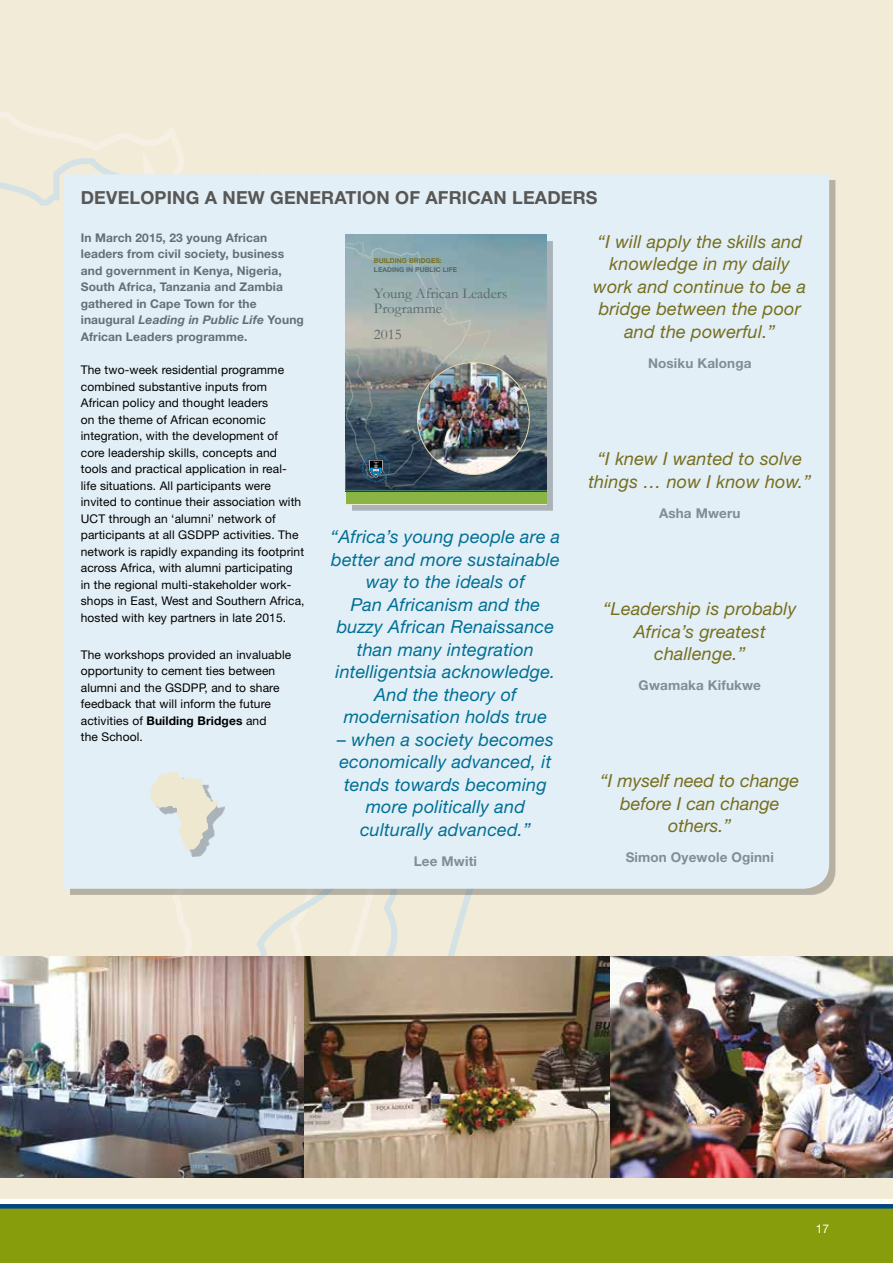
<style>
.page{position:relative;width:893px;height:1263px;background:#fff}
.page>*{position:absolute;margin:0;border:0;box-sizing:border-box;transform-origin:0 0}
.t1{font:italic 18px/22.5px "Helvetica Neue LT Std";letter-spacing:.01em;color:#006f95;text-align:center}
.t2{font:italic 18px/22.5px "Helvetica Neue LT Std";letter-spacing:.01em;color:#766e1e;text-align:center}
.t3{font:700 18px "Helvetica Neue LT Std";letter-spacing:.01em;color:#575756}
.t4{font:14.85px/14.9px "Garamond";color:#58666a}
.t5{font:700 13.5px "Helvetica Neue LT Std";letter-spacing:.01em;color:#808e93}
.t6{font:12px/16.5px "Helvetica Neue LT Std";letter-spacing:.01em;color:#000}
.t7{font:700 12px/16.5px "Helvetica Neue LT Std";letter-spacing:.01em;color:#627176}
.t8{font:12px "Helvetica Neue LT Std";color:#fff}
.t9{font:700 6.75px "Helvetica Neue LT Std";letter-spacing:.01em;color:#58666a}
.t10{font:700 6.75px "Helvetica Neue LT Std";letter-spacing:.01em;color:#766e1e}
.s1{font-style:italic}
.s2{font-weight:700}
</style>
<div class="page">
<div style="left:0;top:0;width:893px;height:1199px;background:#f1ebd8"></div>
<div style="left:0;top:1204px;width:893px;height:59px;background:#879d0c"></div>
<hr style="left:0;top:1204px;width:893px;height:4px;background:#048">
<svg style="left:0;top:112px;width:492px;height:845px"></svg>
<div style="left:64px;top:174px;width:765px;height:715px;background:#e3eff6"></div>
<div style="left:352px;top:241px;width:201px;height:269px;background:#000;opacity:.25"></div>
<div style="left:346px;top:491px;width:201px;height:13px;background:#8ab545"></div>
<img style="left:346px;top:235px;width:201px;height:255px">
<img style="left:417px;top:363px;width:112px;height:111px;border-radius:56px">
<hr style="left:346px;top:491px;width:201px;height:1px;background:#048">
<img style="left:346px;top:235px;width:144px;height:254px">
<div style="left:156px;top:777px;width:69px;height:79px;background:#000;opacity:.25"></div>
<svg style="left:150px;top:771px;width:69px;height:80px"></svg>
<img style="left:0;top:957px;width:305px;height:221px">
<img style="left:305px;top:957px;width:305px;height:221px">
<img style="left:610px;top:957px;width:283px;height:221px">
<h1 class="t3" style="left:81px;top:187px;width:518px">DEVELOPING A NEW GENERATION OF AFRICAN LEADERS</h1>
<p class="t7" style="left:81px;top:229px;width:225px">In March 2015, 23 young African leaders from civil society, business and government in Kenya, Nigeria, South Africa, Tanzania and Zambia gathered in Cape Town for the inaugural <span class="s1">Leading in Public Life</span> Young African Leaders programme.</p>
<p class="t6" style="left:81px;top:361px;width:225px">The two-week residential programme combined substantive inputs from African policy and thought leaders<br>on the theme of African economic integration, with the development of core leadership skills, concepts and tools and practical application in real&shy;life situations. All participants were invited to continue their association with UCT through an ‘alumni’ network of participants at all GSDPP activities. The network is rapidly expanding its footprint across Africa, with alumni participating in the regional multi-stakeholder work&shy;shops in East, West and Southern Africa, hosted with key partners in late 2015.</p>
<p class="t6" style="left:81px;top:646px;width:212px">The workshops provided an invaluable opportunity to cement ties between alumni and the GSDPP, and to share feedback that will inform the future activities of <span class="s2">Building Bridges</span> and<br>the School.</p>
<h1 class="t2" style="left:593px;top:230px;width:215px">“I will apply the skills and knowledge in my daily work and continue to be a bridge between the poor and the powerful.”</h1>
<p class="t5" style="left:648px;top:355px;width:105px">Nosiku Kalonga</p>
<p class="t10" style="left:374px;top:256px;width:69px">BUILDING BRIDGES:</p>
<p class="t9" style="left:374px;top:265px;width:85px">LEADING IN PUBLIC LIFE</p>
<p class="t4" style="left:374px;top:286px;width:135px">Young African Leaders<br>Programme</p>
<p class="t4" style="left:374px;top:326px;width:29px">2015</p>
<h1 class="t2" style="left:588px;top:447px;width:224px">“I knew I wanted to solve things … now I know how.”</h1>
<p class="t5" style="left:659px;top:505px;width:83px">Asha Mweru</p>
<h1 class="t1" style="left:331px;top:525px;width:231px">“Africa’s young people are a better and more sustainable way to the ideals of<br>Pan Africanism and the buzzy African Renaissance than many integration intelligentsia acknowledge.<br>And the theory of modernisation holds true</h1>
<h1 class="t1" style="left:337px;top:728px;width:218px">– when a society becomes economically advanced, it tends towards becoming more politically and culturally advanced.”</h1>
<p class="t5" style="left:414px;top:853px;width:65px">Lee Mwiti</p>
<h1 class="t2" style="left:603px;top:597px;width:195px">“Leadership is probably<br>Africa’s greatest challenge.”</h1>
<p class="t5" style="left:639px;top:677px;width:124px">Gwamaka Kifukwe</p>
<h1 class="t2" style="left:600px;top:769px;width:201px">“I myself need to change before I can change others.”</h1>
<p class="t5" style="left:626px;top:849px;width:150px">Simon Oyewole Oginni</p>
<p class="t8" style="left:816px;top:1221px;width:15px">17</p>
</div>
